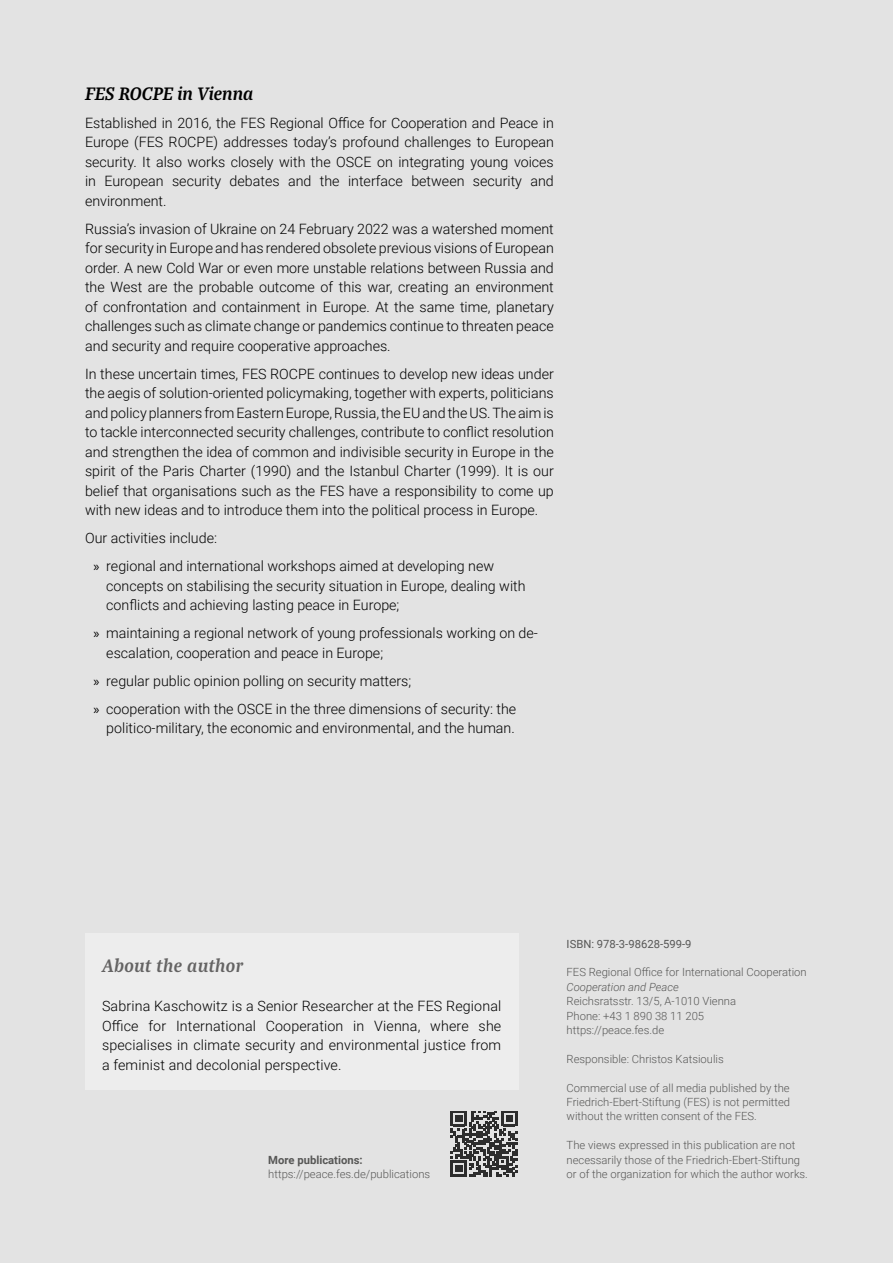
<style>
.page{position:relative;width:893px;height:1263px;background:#e3e3e3}
.page>*{position:absolute;margin:0;border:0;box-sizing:border-box;transform-origin:0 0}
.BC_HL{font:italic 700 19.5px "Bagatela";color:#000}
._02_Headings{font:italic 700 19.5px "Bagatela";letter-spacing:.025em;color:#646363}
.BC_Copy{font:300 14.25px/19.5px "Roboto";color:#000;text-align:justify}
._05_Body_text{font:300 14.25px/19.5px "Roboto";letter-spacing:.01em;color:#000;text-align:justify}
.t1{font:300 11.25px "Roboto";color:#575756}
.t2{font:11.25px "Roboto";color:#575756}
.t3{font:italic 300 11.25px "Roboto";color:#575756}
.t4{font:700 11.25px "Roboto";color:#575756}
.s1{font-family:"Myriad Pro";font-weight:400}
</style>
<div class="page">
<div style="left:85px;top:933px;width:433px;height:156px;background:#ededed"></div>
<svg style="left:451px;top:1111px;width:66px;height:66px"></svg>
<p class="BC_HL" style="left:85px;top:80px;width:170px">FES ROCPE in Vienna</p>
<p class="BC_Copy" style="left:85px;top:112px;width:470px">Established in 2016, the FES Regional Office for Cooperation and Peace in Europe (FES ROCPE) addresses today’s profound challenges to European security. It also works closely with the OSCE on integrating young voices in European security debates and the interface between security and environment.</p>
<p class="BC_Copy" style="left:85px;top:218px;width:470px">Russia’s invasion of Ukraine on 24 February 2022 was a watershed moment for security in Europe and has rendered obsolete previous visions of European order. A new Cold War or even more unstable relations between Russia and the West are the probable outcome of this war, creating an environment of confrontation and containment in Europe. At the same time, planetary challenges such as climate change or pandemics continue to threaten peace and security and require cooperative approaches.</p>
<p class="BC_Copy" style="left:85px;top:363px;width:470px">In these uncertain times, FES ROCPE continues to develop new ideas under the aegis of solution-oriented policymaking, together with experts, politicians and policy planners from Eastern Europe, Russia, the EU and the US. The aim is to tackle interconnected security challenges, contribute to conflict resolution and strengthen the idea of common and indivisible security in Europe in the spirit of the Paris Charter (1990) and the Istanbul Charter (1999). It is our belief that organisations such as the FES have a responsibility to come up with new ideas and to introduce them into the political process in Europe.</p>
<p class="BC_Copy" style="left:85px;top:528px;width:133px">Our activities include:</p>
<p class="BC_Copy" style="left:106px;top:556px;width:421px;text-align:left;text-indent:-13px"><span class="s1">»</span> regional and international workshops aimed at developing new concepts on stabilising the security situation in Europe, dealing with conflicts and achieving lasting peace in Europe;</p>
<p class="BC_Copy" style="left:106px;top:623px;width:433px;text-indent:-13px"><span class="s1">»</span> maintaining a regional network of young professionals working on de&shy;escalation, cooperation and peace in Europe;</p>
<p class="BC_Copy" style="left:94px;top:670px;width:319px"><span class="s1">»</span> regular public opinion polling on security matters;</p>
<p class="BC_Copy" style="left:94px;top:698px;width:424px;text-align:right"><span class="s1">»</span> cooperation with the OSCE in the three dimensions of security: the politico-military, the economic and environmental, and the human.</p>
<p class="_02_Headings" style="left:102px;top:953px;width:143px">About the author</p>
<p class="_05_Body_text" style="left:102px;top:996px;width:401px">Sabrina Kaschowitz is a Senior Researcher at the FES Regional Office for International Cooperation in Vienna, where she specialises in climate security and environmental justice from a feminist and decolonial perspective.</p>
<p class="t4" style="left:268px;top:1152px;width:96px">More publications:</p>
<p class="t1" style="left:268px;top:1166px;width:163px">https://peace.fes.de/publications</p>
<p class="t2" style="left:567px;top:936px;width:126px">ISBN: 978-3-98628-599-9</p>
<p class="t1" style="left:567px;top:964px;width:242px">FES Regional Office for International Cooperation</p>
<p class="t3" style="left:567px;top:979px;width:114px">Cooperation and Peace</p>
<p class="t1" style="left:567px;top:993px;width:171px">Reichsratsstr. 13/5, A-1010 Vienna</p>
<p class="t1" style="left:567px;top:1008px;width:139px">Phone: +43 1 890 38 11 205</p>
<p class="t1" style="left:567px;top:1022px;width:99px">https://peace.fes.de</p>
<p class="t1" style="left:567px;top:1051px;width:159px">Responsible: Christos Katsioulis</p>
<p class="t1" style="left:567px;top:1080px;width:225px">Commercial use of all media published by the</p>
<p class="t1" style="left:567px;top:1094px;width:225px">Friedrich-Ebert-Stiftung (FES) is not permitted</p>
<p class="t1" style="left:567px;top:1108px;width:192px">without the written consent of the FES.</p>
<p class="t1" style="left:567px;top:1137px;width:230px">The views expressed in this publication are not</p>
<p class="t1" style="left:567px;top:1152px;width:235px">necessarily those of the Friedrich-Ebert-Stiftung</p>
<p class="t1" style="left:567px;top:1166px;width:243px">or of the organization for which the author works.</p>
</div>
